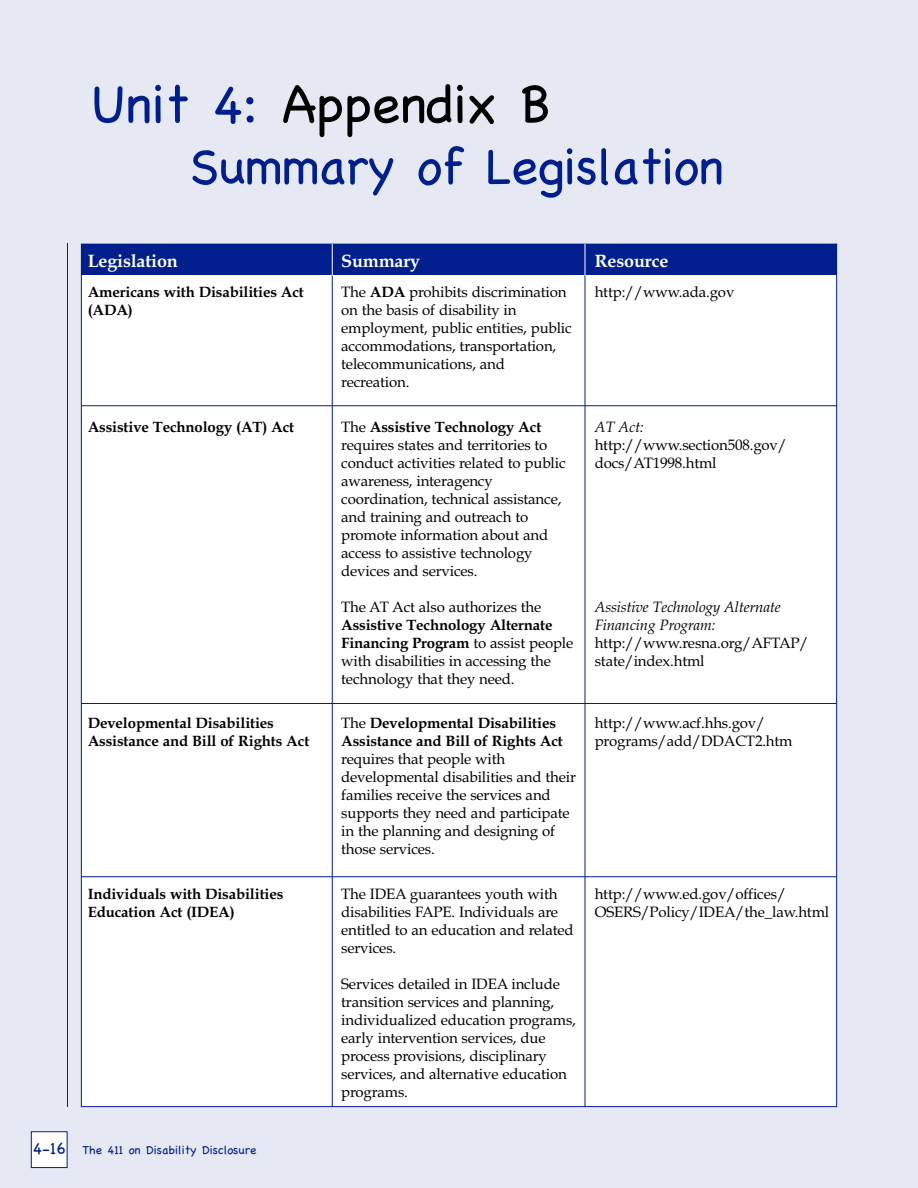
<style>
.page{position:relative;width:918px;height:1188px;background:#e6e9f4}
.page>*{position:absolute;margin:0;border:0;box-sizing:border-box;transform-origin:0 0}
.t1{font:54px "Chalkboard";letter-spacing:-.01em;color:#000}
.t2{font:51px "Chalkboard";letter-spacing:-.01em;color:#001f8d}
.t3{font:700 18px "Book Antiqua";letter-spacing:-.01em;color:#fff}
.t4{font:15px/18px "Book Antiqua";letter-spacing:-.01em;color:#000}
.t5{font:700 15px/18px "Book Antiqua";letter-spacing:-.01em;color:#000}
.t6{font:italic 15px/18px "Book Antiqua";letter-spacing:-.01em;color:#000}
.t7{font:12px "Chalkboard";color:#001f8d}
.s1{color:#001f8d}
.s2{font-weight:700}
.s3{font-weight:400}
.s4{font-size:16.5px}
</style>
<div class="page">
<div style="left:31px;top:1132px;width:36px;height:36px;background:#fff"></div>
<div style="left:31px;top:1131px;width:37px;height:37px;border:1px solid #001f8d"></div>
<hr style="left:67px;top:243px;width:1px;height:864px;background:#001f8d">
<div style="left:81px;top:244px;width:756px;height:863px;background:#fff"></div>
<hr style="left:81px;top:405px;width:756px;height:1px;background:#001f8d">
<hr style="left:81px;top:703px;width:756px;height:1px;background:#001f8d">
<hr style="left:81px;top:876px;width:756px;height:1px;background:#001f8d">
<hr style="left:81px;top:274px;width:756px;height:1px;background:#001f8d">
<hr style="left:332px;top:244px;width:1px;height:863px;background:#001f8d">
<hr style="left:585px;top:244px;width:1px;height:863px;background:#001f8d">
<div style="left:81px;top:244px;width:756px;height:30px;background:#001f8d"></div>
<hr style="left:332px;top:244px;width:1px;height:32px;background:#fff">
<hr style="left:585px;top:244px;width:1px;height:32px;background:#fff">
<h1 class="t1" style="left:90px;top:74px;width:462px"><span class="s1">Unit 4:</span> Appendix B</h1>
<h2 class="t2" style="left:189px;top:138px;width:537px">Summary of Legislation</h2>
<p class="t3" style="left:88px;top:251px;width:92px">Legislation</p>
<p class="t3" style="left:341px;top:251px;width:80px">Summary</p>
<p class="t3" style="left:595px;top:251px;width:75px">Resource</p>
<p class="t5" style="left:88px;top:283px;width:218px">Americans with Disabilities Act (ADA)</p>
<p class="t4" style="left:341px;top:283px;width:232px">The <span class="s2">ADA</span> prohibits discrimination on the basis of disability in employment, public entities, public accommodations, transportation, telecommunications, and recreation.</p>
<p class="t4" style="left:595px;top:283px;width:141px">http://www.ada.gov</p>
<p class="t5" style="left:88px;top:417px;width:208px">Assistive Technology (AT) Act</p>
<p class="t4" style="left:341px;top:417px;width:226px">The <span class="s2">Assistive Technology Act </span>requires states and territories to conduct activities related to public awareness, interagency coordination, technical assistance, and training and outreach to promote information about and access to assistive technology devices and services.</p>
<p class="t4" style="left:341px;top:597px;width:202px">The AT Act also authorizes the</p>
<p class="t4" style="left:341px;top:615px;width:234px"><span class="s2">Assistive Technology Alternate<br>Financing Program</span> to assist people with disabilities in accessing the technology that they need.</p>
<p class="t6" style="left:595px;top:417px;width:50px">AT Act:</p>
<p class="t4" style="left:595px;top:435px;width:194px">http://www.section508.gov/ docs/AT1998.html</p>
<p class="t6" style="left:595px;top:597px;width:187px">Assistive Technology Alternate<br>Financing Program:</p>
<p class="t4" style="left:595px;top:633px;width:215px">http://www.resna.org/AFTAP/ state/index.html</p>
<p class="t5" style="left:88px;top:714px;width:223px">Developmental Disabilities<br>Assistance and Bill of Rights Act</p>
<p class="t5" style="left:341px;top:714px;width:223px"><span class="s3">The</span> Developmental Disabilities<br>Assistance and Bill of Rights Act</p>
<p class="t4" style="left:341px;top:750px;width:236px">requires that people with developmental disabilities and their families receive the services and supports they need and participate in the planning and designing of those services.</p>
<p class="t5" style="left:88px;top:885px;width:197px">Individuals with Disabilities<br>Education Act (IDEA)</p>
<p class="t4" style="left:341px;top:885px;width:234px">The IDEA guarantees youth with disabilities FAPE. Individuals are entitled to an education and related services.</p>
<p class="t4" style="left:341px;top:975px;width:236px">Services detailed in IDEA include transition services and planning, individualized education programs, early intervention services, due process provisions, disciplinary services, and alternative education programs.</p>
<p class="t7" style="left:33px;top:1144px;width:225px"><span class="s4">4-16</span> The 411 on Disability Disclosure</p>
<p class="t4" style="left:595px;top:714px;width:199px">http://www.acf.hhs.gov/ programs/add/DDACT2.htm</p>
<p class="t4" style="left:595px;top:885px;width:236px">http://www.ed.gov/offices/<br>OSERS/Policy/IDEA/the_law.html</p>
</div>
